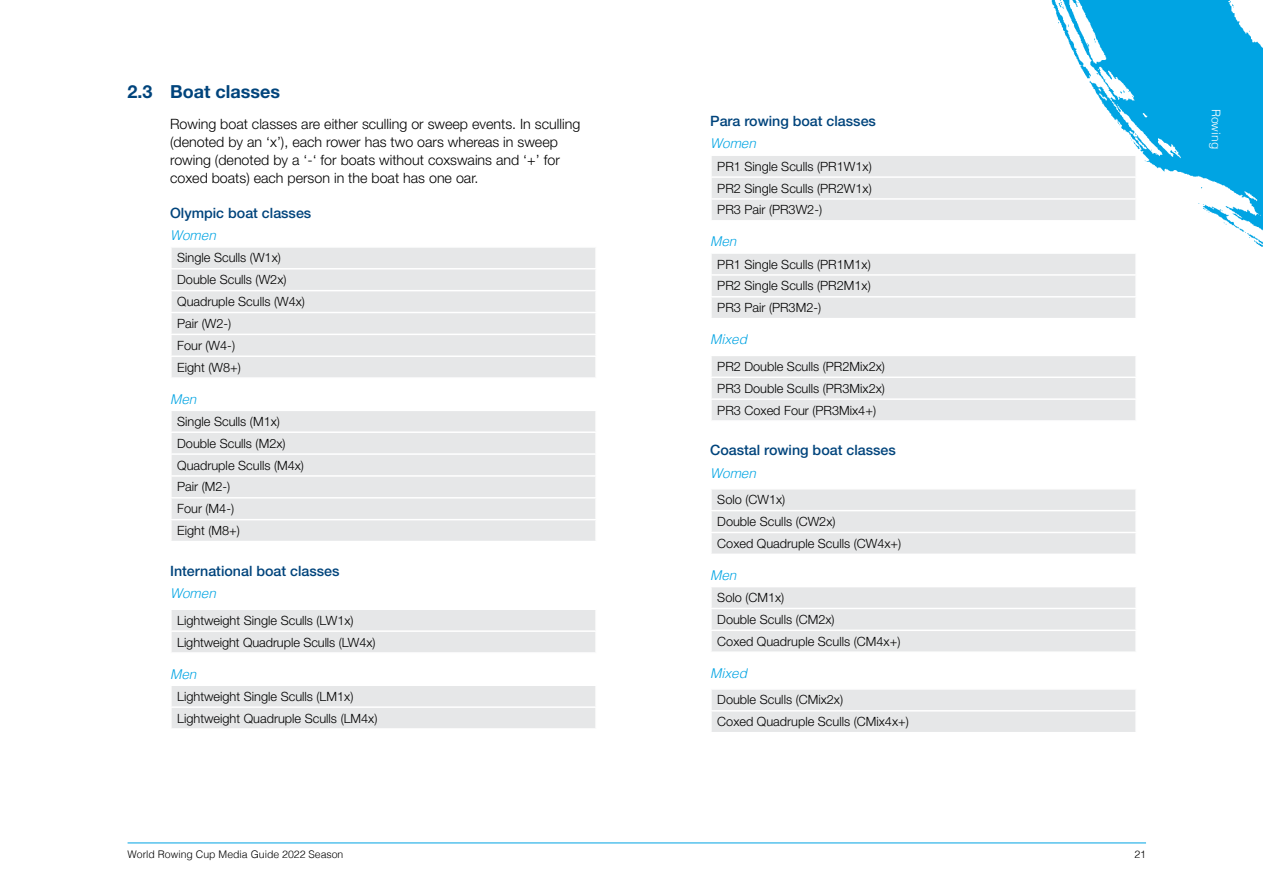
<style>
.page{position:relative;width:1263px;height:893px;background:#fff}
.page>*{position:absolute;margin:0;border:0;box-sizing:border-box;transform-origin:0 0}
.t1{font:700 18px "Helvetica Neue LT Std";color:#00447c}
.t2{font:300 14.25px/18px "Helvetica Neue LT Std";color:#000}
.t3{font:500 14.25px "Helvetica Neue LT Std";color:#00447c}
.t4{font:italic 300 13.5px "Helvetica";color:#00a4e3}
.t5{font:300 12.75px/21.9px "Helvetica Neue LT Std";color:#000}
.t6{font:300 12px "Helvetica";color:#fff}
.t7{font:300 10.5px "Helvetica";color:#000}
</style>
<div class="page">
<svg style="left:1051px;top:0;width:212px;height:203px;fill:#00a4e3"></svg>
<svg style="left:1230px;top:1px;width:4px;height:7px"></svg>
<svg style="left:1058px;top:0;width:20px;height:9px"></svg>
<svg style="left:1087px;top:39px;width:9px;height:8px"></svg>
<svg style="left:1120px;top:90px;width:13px;height:7px"></svg>
<svg style="left:1117px;top:121px;width:3px;height:5px"></svg>
<svg style="left:1130px;top:133px;width:10px;height:16px"></svg>
<svg style="left:1151px;top:150px;width:6px;height:4px"></svg>
<svg style="left:1198px;top:203px;width:65px;height:44px"></svg>
<div style="left:172px;top:248px;width:423px;height:129px;background:#e6e7e8"></div>
<hr style="left:170px;top:268px;width:427px;height:2px;background:#fff">
<hr style="left:170px;top:290px;width:427px;height:1px;background:#fff">
<hr style="left:170px;top:312px;width:427px;height:1px;background:#fff">
<hr style="left:170px;top:334px;width:427px;height:1px;background:#fff">
<hr style="left:170px;top:355px;width:427px;height:2px;background:#fff">
<div style="left:172px;top:411px;width:423px;height:130px;background:#e6e7e8"></div>
<hr style="left:170px;top:431px;width:427px;height:2px;background:#fff">
<hr style="left:170px;top:453px;width:427px;height:2px;background:#fff">
<hr style="left:170px;top:475px;width:427px;height:2px;background:#fff">
<hr style="left:170px;top:497px;width:427px;height:2px;background:#fff">
<hr style="left:170px;top:519px;width:427px;height:1px;background:#fff">
<div style="left:172px;top:610px;width:423px;height:42px;background:#e6e7e8"></div>
<hr style="left:170px;top:630px;width:427px;height:2px;background:#fff">
<div style="left:172px;top:686px;width:423px;height:42px;background:#e6e7e8"></div>
<hr style="left:170px;top:706px;width:427px;height:2px;background:#fff">
<div style="left:712px;top:156px;width:423px;height:64px;background:#e6e7e8"></div>
<hr style="left:710px;top:154px;width:427px;height:2px;background:#fff">
<hr style="left:1135px;top:156px;width:2px;height:20px;background:#fff">
<hr style="left:710px;top:176px;width:427px;height:2px;background:#fff">
<hr style="left:1135px;top:178px;width:2px;height:20px;background:#fff">
<hr style="left:710px;top:198px;width:427px;height:2px;background:#fff">
<hr style="left:1135px;top:200px;width:2px;height:20px;background:#fff">
<div style="left:712px;top:254px;width:423px;height:64px;background:#e6e7e8"></div>
<hr style="left:710px;top:274px;width:427px;height:2px;background:#fff">
<hr style="left:710px;top:296px;width:427px;height:2px;background:#fff">
<div style="left:712px;top:356px;width:423px;height:64px;background:#e6e7e8"></div>
<hr style="left:710px;top:376px;width:427px;height:2px;background:#fff">
<hr style="left:710px;top:398px;width:427px;height:2px;background:#fff">
<div style="left:712px;top:489px;width:423px;height:65px;background:#e6e7e8"></div>
<hr style="left:710px;top:510px;width:427px;height:1px;background:#fff">
<hr style="left:710px;top:532px;width:427px;height:1px;background:#fff">
<div style="left:712px;top:587px;width:423px;height:64px;background:#e6e7e8"></div>
<hr style="left:710px;top:608px;width:427px;height:1px;background:#fff">
<hr style="left:710px;top:630px;width:427px;height:1px;background:#fff">
<div style="left:712px;top:690px;width:423px;height:42px;background:#e6e7e8"></div>
<hr style="left:710px;top:710px;width:427px;height:1px;background:#fff">
<hr style="left:128px;top:843px;width:1018px;height:1px;background:#00a4e3">
<h1 class="t1" style="left:128px;top:80px;width:154px">2.3 Boat classes</h1>
<p class="t2" style="left:170px;top:114px;width:412px">Rowing boat classes are either sculling or sweep events. In sculling (denoted by an ‘x’), each rower has two oars whereas in sweep rowing (denoted by a ‘-‘ for boats without coxswains and ‘+’ for coxed boats) each person in the boat has one oar.</p>
<p class="t3" style="left:170px;top:204px;width:143px">Olympic boat classes</p>
<p class="t4" style="left:170px;top:224px;width:47px">Women</p>
<p class="t5" style="left:177px;top:247px;width:129px">Single Sculls (W1x)<br>Double Sculls (W2x)<br>Quadruple Sculls (W4x)<br>Pair (W2-)<br>Four (W4-)<br>Eight (W8+)</p>
<p class="t4" style="left:170px;top:387px;width:28px">Men</p>
<p class="t5" style="left:177px;top:410px;width:128px">Single Sculls (M1x)<br>Double Sculls (M2x)<br>Quadruple Sculls (M4x)<br>Pair (M2-)<br>Four (M4-)<br>Eight (M8+)</p>
<p class="t3" style="left:170px;top:562px;width:171px">International boat classes</p>
<p class="t4" style="left:170px;top:582px;width:47px">Women</p>
<p class="t5" style="left:177px;top:609px;width:200px">Lightweight Single Sculls (LW1x)<br>Lightweight Quadruple Sculls (LW4x)</p>
<p class="t4" style="left:170px;top:662px;width:28px">Men</p>
<p class="t5" style="left:177px;top:685px;width:202px">Lightweight Single Sculls (LM1x)<br>Lightweight Quadruple Sculls (LM4x)</p>
<p class="t3" style="left:710px;top:112px;width:167px">Para rowing boat classes</p>
<p class="t4" style="left:710px;top:132px;width:47px">Women</p>
<p class="t5" style="left:717px;top:155px;width:156px;text-align:justify">PR1 Single Sculls (PR1W1x)<br>PR2 Single Sculls (PR2W1x)<br>PR3 Pair (PR3W2-)</p>
<p class="t4" style="left:710px;top:230px;width:28px">Men</p>
<p class="t5" style="left:717px;top:253px;width:155px;text-align:justify">PR1 Single Sculls (PR1M1x)<br>PR2 Single Sculls (PR2M1x)<br>PR3 Pair (PR3M2-)</p>
<p class="t4" style="left:710px;top:328px;width:38px">Mixed</p>
<p class="t5" style="left:717px;top:355px;width:169px;text-align:justify">PR2 Double Sculls (PR2Mix2x)<br>PR3 Double Sculls (PR3Mix2x)<br>PR3 Coxed Four (PR3Mix4+)</p>
<p class="t3" style="left:710px;top:441px;width:187px">Coastal rowing boat classes</p>
<p class="t4" style="left:710px;top:461px;width:47px">Women</p>
<p class="t5" style="left:717px;top:488px;width:186px">Solo (CW1x)<br>Double Sculls (CW2x)<br>Coxed Quadruple Sculls (CW4x+)</p>
<p class="t4" style="left:710px;top:564px;width:28px">Men</p>
<p class="t5" style="left:717px;top:586px;width:185px">Solo (CM1x)<br>Double Sculls (CM2x)<br>Coxed Quadruple Sculls (CM4x+)</p>
<p class="t4" style="left:710px;top:661px;width:38px">Mixed</p>
<p class="t5" style="left:717px;top:689px;width:193px">Double Sculls (CMix2x)<br>Coxed Quadruple Sculls (CMix4x+)</p>
<p class="t7" style="left:128px;top:845px;width:217px">World Rowing Cup Media Guide 2022 Season</p>
<p class="t7" style="left:1134px;top:845px;width:13px">21</p>
<p class="t6" style="left:1226px;top:109px;width:42px;rotate:90deg">Rowing</p>
</div>
